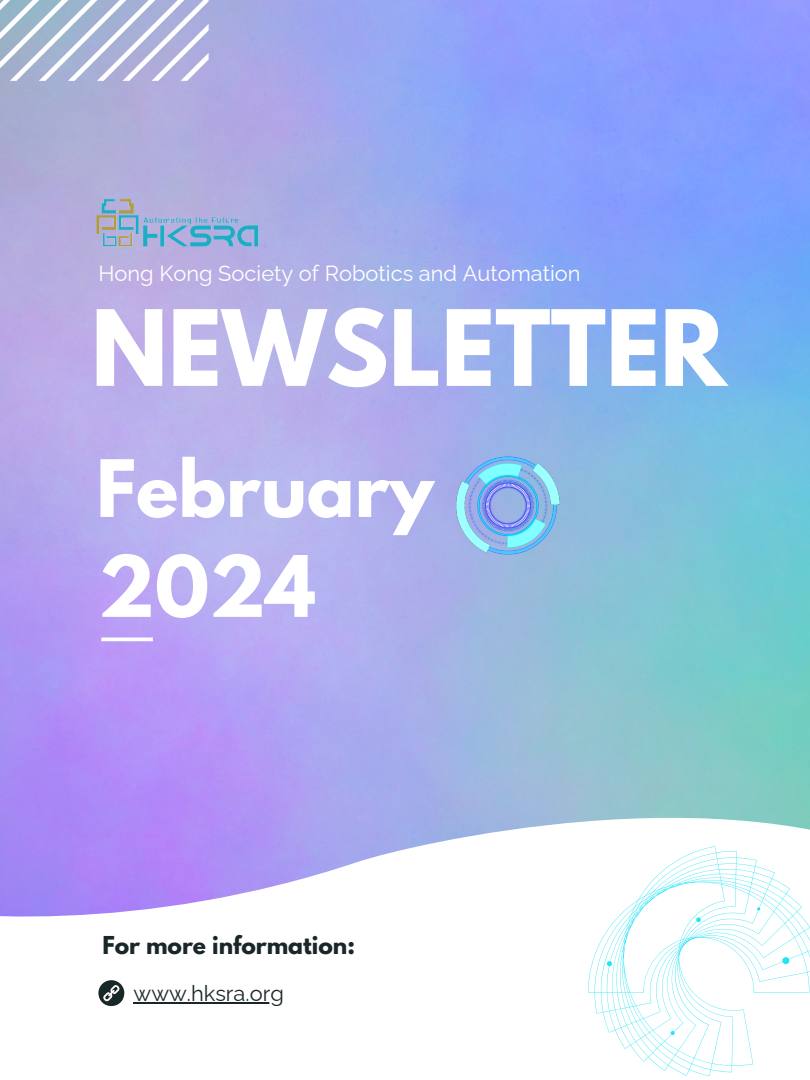
<style>
.page{position:relative;width:810px;height:1080px;background:#fff}
.page>*{position:absolute;margin:0;border:0;box-sizing:border-box;transform-origin:0 0}
.t1{font:700 93px "League Spartan";color:#fff}
.t2{font:700 75px "League Spartan";color:#fff}
.t3{font:700 70px "League Spartan";color:#fff}
.t4{font:21.88px "Raleway";color:#fff}
.t5{font:700 21.88px "League Spartan";color:#1a2729}
.t6{font:21.88px "Raleway";color:#1a2729}
</style>
<div class="page">
<img style="left:0;top:0;width:810px;height:771px">
<svg style="left:0;top:771px;width:810px;height:306px"></svg>
<hr style="left:101px;top:638px;width:52px;height:3px;background:#fff">
<svg style="left:98px;top:980px;width:26px;height:26px"></svg>
<svg style="left:0;top:0;width:209px;height:81px"></svg>
<img style="left:80px;top:190px;width:192px;height:64px">
<svg style="left:588px;top:846px;width:222px;height:230px"></svg>
<img style="left:456px;top:456px;width:104px;height:99px">
<hr style="left:134px;top:1002px;width:150px;height:2px;background:#1a2729">
<p class="t4" style="left:98px;top:260px;width:484px">Hong Kong Society of Robotics and Automation</p>
<p class="t1" style="left:91px;top:302px;width:637px">NEWSLETTER</p>
<h2 class="t3" style="left:96px;top:454px;width:339px">February</h2>
<p class="t2" style="left:98px;top:549px;width:219px">2024</p>
<h1 class="t5" style="left:102px;top:934px;width:254px">For more information:</h1>
<h2 class="t6" style="left:134px;top:980px;width:152px">www.hksra.org</h2>
</div>
